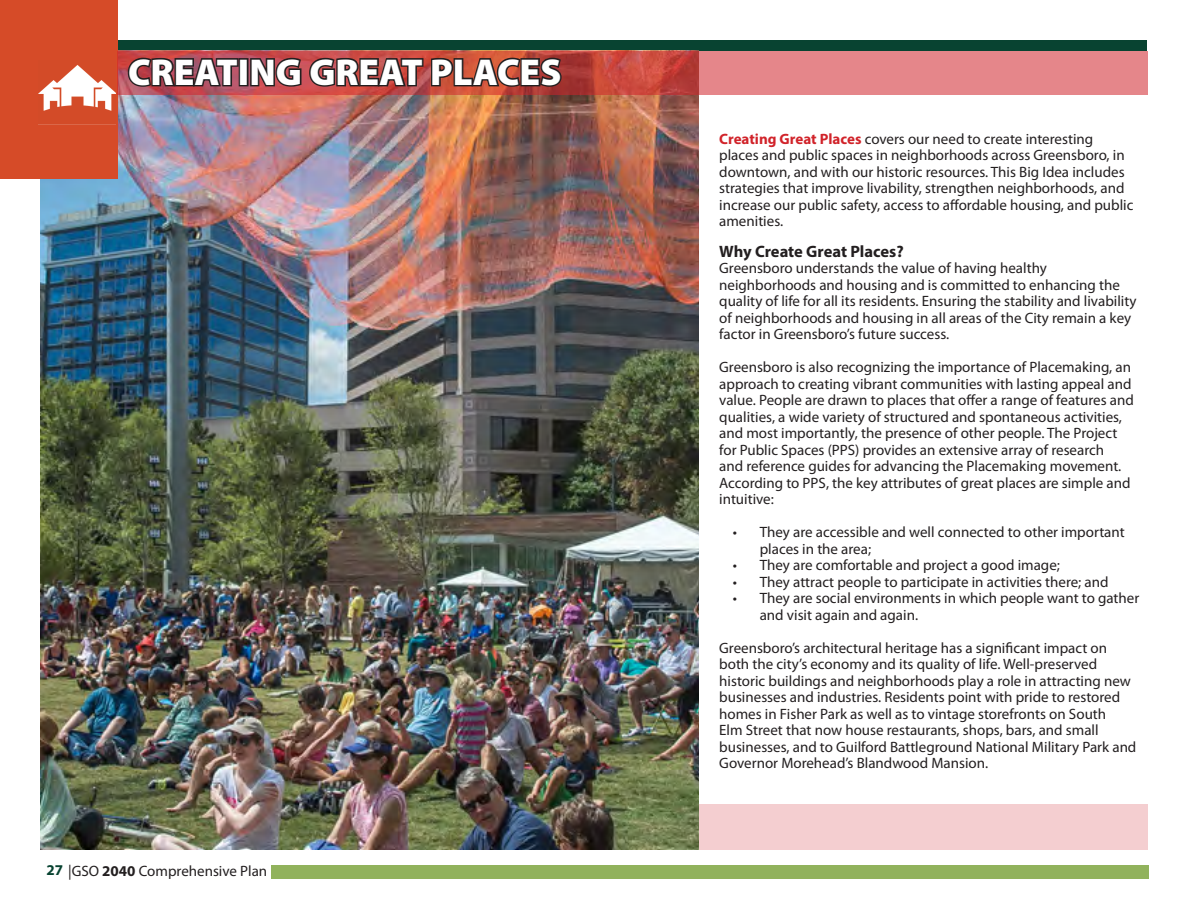
<style>
.page{position:relative;width:1188px;height:918px;background:#fff}
.page>*{position:absolute;margin:0;border:0;box-sizing:border-box;transform-origin:0 0}
.t1{font:900 37.5px "Myriad Pro";color:#fff}
.t2{font:700 16.5px "Myriad Pro";letter-spacing:-.005em;color:#231f20}
.t3{font:15px/16.5px "Myriad Pro";color:#231f20}
.s1{font-weight:700;color:#084331}
.s2{font-weight:700}
.s3{font-weight:700;color:#d1232a}
</style>
<div class="page">
<div style="left:271px;top:865px;width:877px;height:14px;background:#91b25c"></div>
<div style="left:40px;top:40px;width:1108px;height:11px;background:#084331"></div>
<img style="left:40px;top:95px;width:659px;height:755px">
<div style="left:0;top:0;width:117px;height:179px;background:#d64b28"></div>
<img style="left:39px;top:65px;width:77px;height:46px">
<svg style="left:117px;top:51px;width:1031px;height:44px;background:#d76e6f"></svg>
<div style="left:699px;top:804px;width:449px;height:46px;background:#f4ced0"></div>
<svg style="left:126px;top:56px;width:114px;height:32px;background:#72373f"></svg>
<div style="left:239px;top:58px;width:10px;height:28px;border:3px solid #231f20"></div>
<svg style="left:249px;top:56px;width:314px;height:32px;background:#7e3935"></svg>
<p class="t1" style="left:128px;top:47px;width:435px">CREATING GREAT PLACES</p>
<p class="t3" style="left:46px;top:862px;width:222px"><span class="s1">27</span> |GSO <span class="s2">2040</span> Comprehensive Plan</p>
<p class="t3" style="left:719px;top:130px;width:416px"><span class="s3">Creating Great Places</span> covers our need to create interesting places and public spaces in neighborhoods across Greensboro, in downtown, and with our historic resources. This Big Idea includes strategies that improve livability, strengthen neighborhoods, and increase our public safety, access to affordable housing, and public amenities.</p>
<p class="t2" style="left:719px;top:240px;width:186px">Why Create Great Places?</p>
<p class="t3" style="left:719px;top:260px;width:419px">Greensboro understands the value of having healthy neighborhoods and housing and is committed to enhancing the quality of life for all its residents. Ensuring the stability and livability of neighborhoods and housing in all areas of the City remain a key factor in Greensboro’s future success.</p>
<p class="t3" style="left:719px;top:359px;width:416px">Greensboro is also recognizing the importance of Placemaking, an approach to creating vibrant communities with lasting appeal and value. People are drawn to places that offer a range of features and qualities, a wide variety of structured and spontaneous activities, and most importantly, the presence of other people. The Project for Public Spaces (PPS) provides an extensive array of research<br>and reference guides for advancing the Placemaking movement.<br>According to PPS, the key attributes of great places are simple and intuitive:</p>
<p class="t3" style="left:760px;top:524px;width:367px;text-indent:-27px">• They are accessible and well connected to other important places in the area;</p>
<p class="t3" style="left:733px;top:557px;width:329px">• They are comfortable and project a good image;</p>
<p class="t3" style="left:733px;top:573px;width:377px">• They attract people to participate in activities there; and</p>
<p class="t3" style="left:760px;top:590px;width:381px;text-indent:-27px">• They are social environments in which people want to gather and visit again and again.</p>
<p class="t3" style="left:719px;top:639px;width:419px">Greensboro’s architectural heritage has a significant impact on both the city’s economy and its quality of life. Well-preserved historic buildings and neighborhoods play a role in attracting new businesses and industries. Residents point with pride to restored homes in Fisher Park as well as to vintage storefronts on South<br>Elm Street that now house restaurants, shops, bars, and small businesses, and to Guilford Battleground National Military Park and Governor Morehead’s Blandwood Mansion.</p>
</div>
